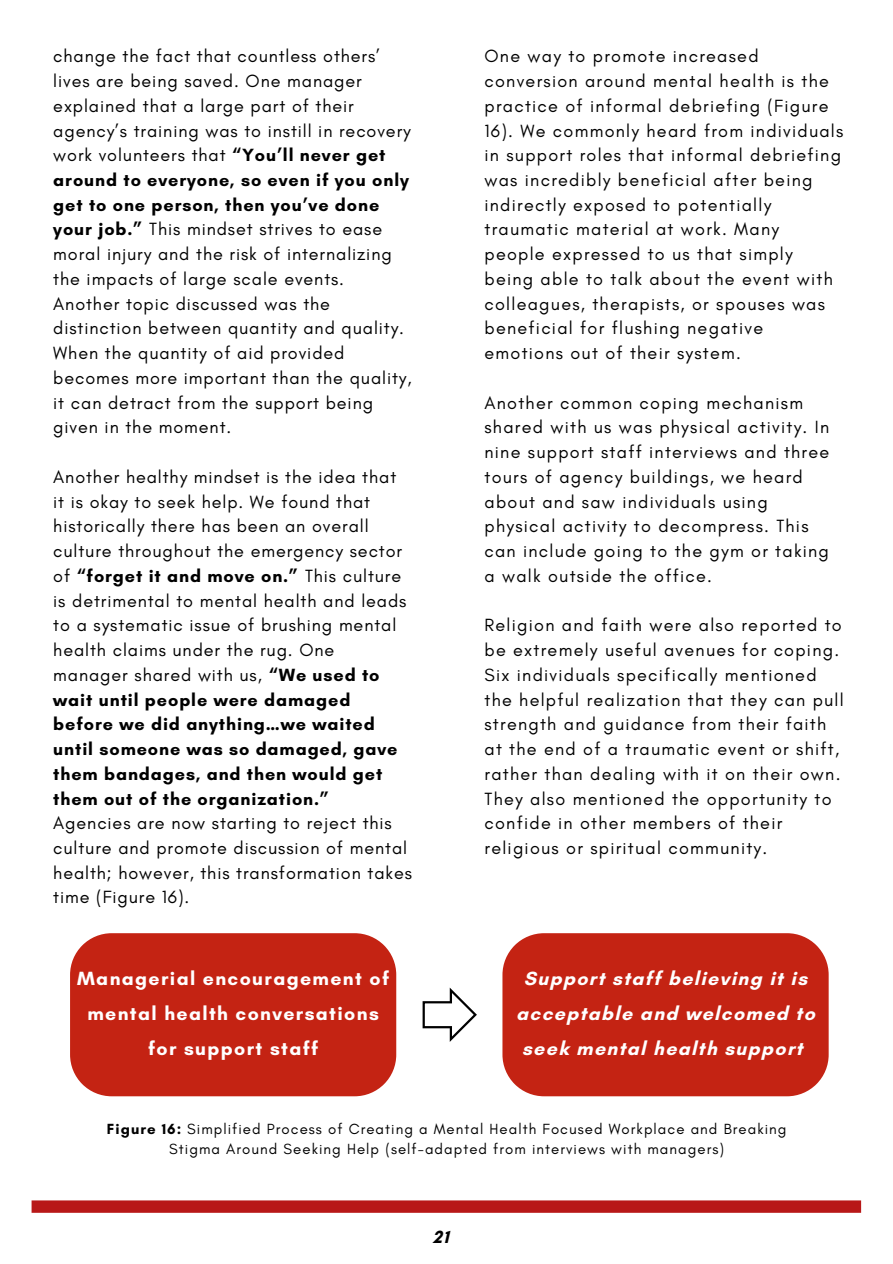
<style>
.page{position:relative;width:893px;height:1264px;background:#fff}
.page>*{position:absolute;margin:0;border:0;box-sizing:border-box;transform-origin:0 0}
.t1{font:700 19.5px/34.8px "Glacial Indifference";letter-spacing:.07em;color:#fff;text-align:center}
.t2{font:18px/24.8px "Glacial Indifference";letter-spacing:.05em;color:#000}
.t3{font:18px/24.8px "Glacial Indifference";letter-spacing:.07em;color:#000}
.t4{font:700 18px "Glacial Indifference";color:#000}
.t5{font:15px/20.2px "Glacial Indifference";letter-spacing:.07em;color:#000;text-align:center}
.s1{font-weight:700}
</style>
<div class="page">
<div style="left:32px;top:1200px;width:829px;height:12px;background:#b81818"></div>
<div style="left:70px;top:933px;width:326px;height:163px;background:#c42313"></div>
<div style="left:502px;top:933px;width:326px;height:163px;background:#c42313"></div>
<svg style="left:422px;top:987px;width:54px;height:54px"></svg>
<p class="t2" style="left:53px;top:44px;width:360px">change the fact that countless others’ lives are being saved. One manager explained that a large part of their agency’s training was to instill in recovery work volunteers that <span class="s1">“You’ll never get around to everyone, so even if you only get to one person, then you’ve done your job.”</span> This mindset strives to ease moral injury and the risk of internalizing the impacts of large scale events.<br>Another topic discussed was the distinction between quantity and quality.<br>When the quantity of aid provided becomes more important than the quality, it can detract from the support being given in the moment.</p>
<p class="t2" style="left:53px;top:464px;width:360px">Another healthy mindset is the idea that<br>it is okay to seek help. We found that historically there has been an overall culture throughout the emergency sector of <span class="s1">“forget it and move on.”</span> This culture is detrimental to mental health and leads to a systematic issue of brushing mental health claims under the rug. One manager shared with us, <span class="s1">“We used to wait until people were damaged before we did anything…we waited until someone was so damaged, gave them bandages, and then would get them out of the organization.”<br></span>Agencies are now starting to reject this culture and promote discussion of mental health; however, this transformation takes time (Figure 16).</p>
<p class="t1" style="left:77px;top:960px;width:313px">Managerial encouragement of mental health conversations for support staff</p>
<p class="t3" style="left:484px;top:44px;width:360px">One way to promote increased conversion around mental health is the practice of informal debriefing (Figure 16). We commonly heard from individuals in support roles that informal debriefing was incredibly beneficial after being indirectly exposed to potentially traumatic material at work. Many people expressed to us that simply being able to talk about the event with colleagues, therapists, or spouses was beneficial for flushing negative emotions out of their system.</p>
<p class="t3" style="left:484px;top:390px;width:346px">Another common coping mechanism shared with us was physical activity. In nine support staff interviews and three tours of agency buildings, we heard about and saw individuals using physical activity to decompress. This can include going to the gym or taking a walk outside the office.</p>
<p class="t3" style="left:484px;top:612px;width:361px">Religion and faith were also reported to be extremely useful avenues for coping.<br>Six individuals specifically mentioned the helpful realization that they can pull strength and guidance from their faith at the end of a traumatic event or shift, rather than dealing with it on their own.<br>They also mentioned the opportunity to confide in other members of their religious or spiritual community.</p>
<p class="t1" style="left:516px;top:960px;width:300px">Support staff believing it is acceptable and welcomed to seek mental health support</p>
<p class="t5" style="left:107px;top:1118px;width:681px"><span class="s1">Figure 16:</span> Simplified Process of Creating a Mental Health Focused Workplace and Breaking<br>Stigma Around Seeking Help (self-adapted from interviews with managers)</p>
<p class="t4" style="left:433px;top:1225px;width:17px">21</p>
</div>
